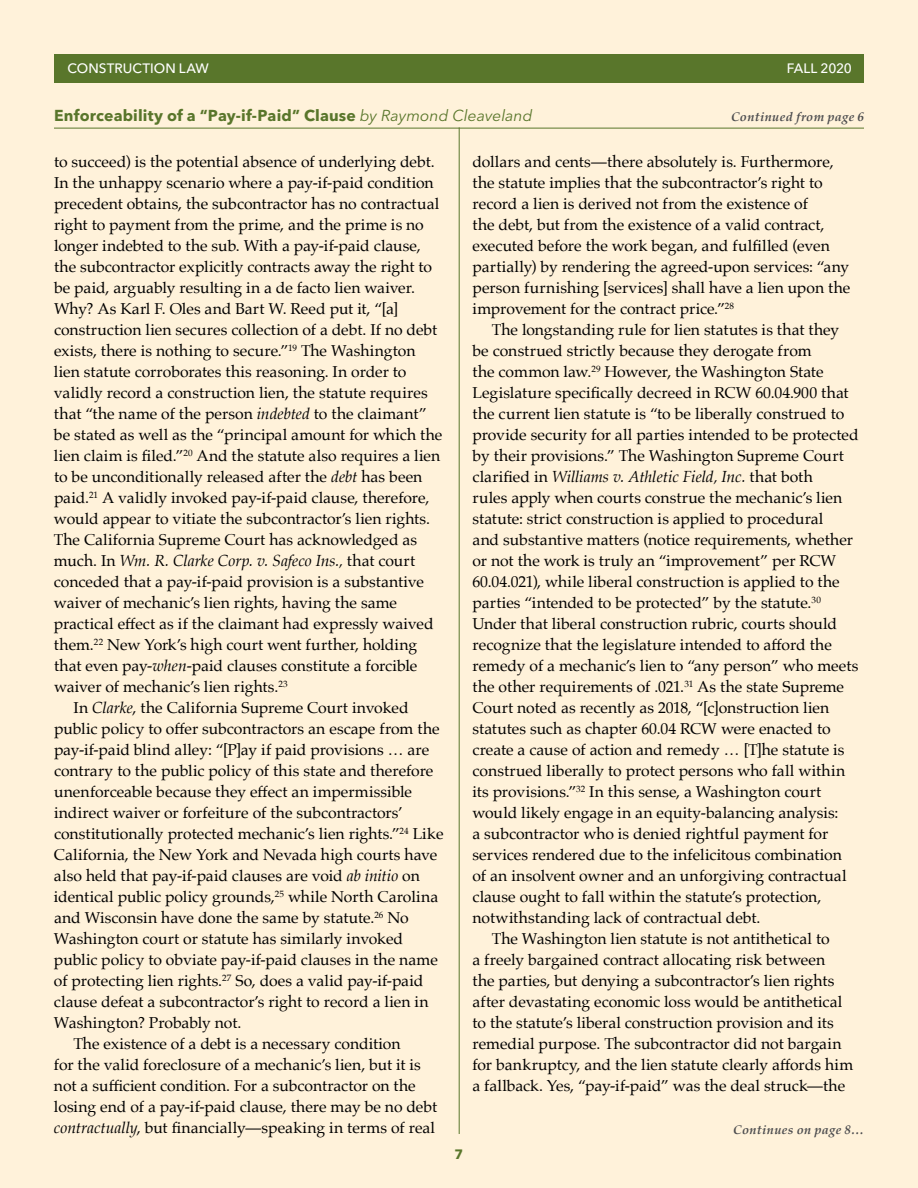
<style>
.page{position:relative;width:918px;height:1188px;background:#fff}
.page>*{position:absolute;margin:0;border:0;box-sizing:border-box;transform-origin:0 0}
.t1{font:15.75px/21px "Palatino";color:#000}
.t2{font:italic 15.75px "Palatino";letter-spacing:-.005em;color:#000}
.t3{font:700 15.75px "Avenir Next LT Pro";letter-spacing:.01em;color:#59762b}
.t4{font:500 13.5px "Avenir Next LT Pro";letter-spacing:.005em;color:#fff}
.t5{font:500 13.5px "Avenir Next LT Pro";letter-spacing:-.015em;color:#fff}
.t6{font:700 13.5px "Avenir Next LT Pro";color:#59762b}
.t7{font:italic 700 12.75px "Palatino";letter-spacing:.03em;color:#4d4d4f}
.s1{font-weight:400;font-style:italic}
.s2{font-style:italic}
.s3{font-style:normal}
</style>
<div class="page">
<div style="left:0;top:0;width:918px;height:1187px;background:#fff2da"></div>
<hr style="left:54px;top:128px;width:810px;height:1px;background:#59762b">
<hr style="left:459px;top:127px;width:1px;height:1007px;background:#59762b">
<div style="left:54px;top:54px;width:810px;height:29px;background:#59762b"></div>
<p class="t4" style="left:68px;top:60px;width:143px">CONSTRUCTION LAW</p>
<p class="t5" style="left:787px;top:60px;width:67px">FALL 2020</p>
<p class="t3" style="left:54px;top:106px;width:480px">Enforceability of a “Pay-if-Paid” Clause <span class="s1">by Raymond Cleaveland</span></p>
<p class="t7" style="left:731px;top:106px;width:134px">Continued from page 6</p>
<p class="t1" style="left:54px;top:151px;width:382px">to succeed) is the potential absence of underlying debt.</p>
<p class="t1" style="left:54px;top:172px;width:381px">In the unhappy scenario where a pay-if-paid condition</p>
<p class="t1" style="left:54px;top:193px;width:387px">precedent obtains, the subcontractor has no contractual</p>
<p class="t1" style="left:54px;top:214px;width:371px">right to payment from the prime, and the prime is no</p>
<p class="t1" style="left:54px;top:235px;width:368px">longer indebted to the sub. With a pay-if-paid clause,</p>
<p class="t1" style="left:54px;top:256px;width:380px">the subcontractor explicitly contracts away the right to</p>
<p class="t1" style="left:54px;top:277px;width:363px">be paid, arguably resulting in a de facto lien waiver.</p>
<p class="t1" style="left:54px;top:298px;width:346px">Why? As Karl F. Oles and Bart W. Reed put it, “[a]</p>
<p class="t1" style="left:54px;top:319px;width:385px">construction lien secures collection of a debt. If no debt</p>
<p class="t1" style="left:54px;top:340px;width:363px">exists, there is nothing to secure.”<sup>19</sup> The Washington</p>
<p class="t1" style="left:54px;top:361px;width:354px">lien statute corroborates this reasoning. In order to</p>
<p class="t1" style="left:54px;top:382px;width:375px">validly record a construction lien, the statute requires</p>
<p class="t1" style="left:54px;top:403px;width:374px">that “the name of the person <span class="s2">indebted</span> to the claimant”</p>
<p class="t1" style="left:54px;top:424px;width:390px">be stated as well as the “principal amount for which the</p>
<p class="t1" style="left:54px;top:445px;width:388px">lien claim is filed.”<sup>20</sup> And the statute also requires a lien</p>
<p class="t1" style="left:54px;top:466px;width:370px">to be unconditionally released after the <span class="s2">debt</span> has been</p>
<p class="t1" style="left:54px;top:487px;width:377px">paid.<sup>21</sup> A validly invoked pay-if-paid clause, therefore,</p>
<p class="t1" style="left:54px;top:508px;width:378px">would appear to vitiate the subcontractor’s lien rights.</p>
<p class="t1" style="left:54px;top:529px;width:365px">The California Supreme Court has acknowledged as</p>
<p class="t2" style="left:54px;top:549px;width:363px"><span class="s3">much. In</span> Wm. R. Clarke Corp. v. Safeco Ins., <span class="s3">that court</span></p>
<p class="t1" style="left:54px;top:571px;width:372px">conceded that a pay-if-paid provision is a substantive</p>
<p class="t1" style="left:54px;top:592px;width:345px">waiver of mechanic’s lien rights, having the same</p>
<p class="t1" style="left:54px;top:613px;width:381px">practical effect as if the claimant had expressly waived</p>
<p class="t1" style="left:54px;top:634px;width:365px">them.<sup>22</sup> New York’s high court went further, holding</p>
<p class="t1" style="left:54px;top:655px;width:365px">that even pay-<span class="s2">when</span>-paid clauses constitute a forcible</p>
<p class="t1" style="left:54px;top:676px;width:235px">waiver of mechanic’s lien rights.<sup>23</sup></p>
<p class="t1" style="left:74px;top:697px;width:337px">In <span class="s2">Clarke</span>, the California Supreme Court invoked</p>
<p class="t1" style="left:54px;top:718px;width:387px">public policy to offer subcontractors an escape from the</p>
<p class="t1" style="left:54px;top:739px;width:377px">pay-if-paid blind alley: “[P]ay if paid provisions … are</p>
<p class="t1" style="left:54px;top:760px;width:381px">contrary to the public policy of this state and therefore</p>
<p class="t1" style="left:54px;top:781px;width:360px">unenforceable because they effect an impermissible</p>
<p class="t1" style="left:54px;top:802px;width:350px">indirect waiver or forfeiture of the subcontractors’</p>
<p class="t1" style="left:54px;top:823px;width:391px">constitutionally protected mechanic’s lien rights.”<sup>24</sup> Like</p>
<p class="t1" style="left:54px;top:844px;width:385px">California, the New York and Nevada high courts have</p>
<p class="t1" style="left:54px;top:865px;width:367px">also held that pay-if-paid clauses are void <span class="s2">ab initio</span> on</p>
<p class="t1" style="left:54px;top:886px;width:386px">identical public policy grounds,<sup>25</sup> while North Carolina</p>
<p class="t1" style="left:54px;top:907px;width:356px">and Wisconsin have done the same by statute.<sup>26</sup> No</p>
<p class="t1" style="left:54px;top:928px;width:351px">Washington court or statute has similarly invoked</p>
<p class="t1" style="left:54px;top:949px;width:385px">public policy to obviate pay-if-paid clauses in the name</p>
<p class="t1" style="left:54px;top:970px;width:371px">of protecting lien rights.<sup>27</sup> So, does a valid pay-if-paid</p>
<p class="t1" style="left:54px;top:991px;width:376px">clause defeat a subcontractor’s right to record a lien in</p>
<p class="t1" style="left:54px;top:1012px;width:189px">Washington? Probably not.</p>
<p class="t1" style="left:73px;top:1033px;width:329px">The existence of a debt is a necessary condition</p>
<p class="t1" style="left:54px;top:1054px;width:368px">for the valid foreclosure of a mechanic’s lien, but it is</p>
<p class="t1" style="left:54px;top:1075px;width:363px">not a sufficient condition. For a subcontractor on the</p>
<p class="t1" style="left:54px;top:1096px;width:385px">losing end of a pay-if-paid clause, there may be no debt</p>
<p class="t1" style="left:54px;top:1117px;width:383px"><span class="s2">contractually</span>, but financially—speaking in terms of real</p>
<p class="t1" style="left:472px;top:151px;width:379px">dollars and cents—there absolutely is. Furthermore, the statute implies that the subcontractor’s right to record a lien is derived not from the existence of<br>the debt, but from the existence of a valid contract, executed before the work began, and fulfilled (even partially) by rendering the agreed-upon services: “any person furnishing [services] shall have a lien upon the improvement for the contract price.”<sup>28</sup></p>
<p class="t1" style="left:492px;top:319px;width:349px">The longstanding rule for lien statutes is that they</p>
<p class="t1" style="left:472px;top:340px;width:341px">be construed strictly because they derogate from</p>
<p class="t1" style="left:472px;top:361px;width:353px">the common law.<sup>29</sup> However, the Washington State</p>
<p class="t1" style="left:472px;top:382px;width:378px">Legislature specifically decreed in RCW 60.04.900 that</p>
<p class="t1" style="left:472px;top:403px;width:373px">the current lien statute is “to be liberally construed to</p>
<p class="t1" style="left:472px;top:424px;width:388px">provide security for all parties intended to be protected</p>
<p class="t1" style="left:472px;top:445px;width:373px">by their provisions.” The Washington Supreme Court</p>
<p class="t2" style="left:472px;top:464px;width:342px"><span class="s3">clarified in</span> Williams v. Athletic Field, Inc. <span class="s3">that both</span></p>
<p class="t1" style="left:472px;top:487px;width:371px">rules apply when courts construe the mechanic’s lien</p>
<p class="t1" style="left:472px;top:508px;width:352px">statute: strict construction is applied to procedural</p>
<p class="t1" style="left:472px;top:529px;width:382px">and substantive matters (notice requirements, whether</p>
<p class="t1" style="left:472px;top:550px;width:365px">or not the work is truly an “improvement” per RCW</p>
<p class="t1" style="left:472px;top:571px;width:369px">60.04.021), while liberal construction is applied to the</p>
<p class="t1" style="left:472px;top:592px;width:350px">parties “intended to be protected” by the statute.<sup>30</sup></p>
<p class="t1" style="left:472px;top:613px;width:366px">Under that liberal construction rubric, courts should</p>
<p class="t1" style="left:472px;top:634px;width:361px">recognize that the legislature intended to afford the</p>
<p class="t1" style="left:472px;top:655px;width:387px">remedy of a mechanic’s lien to “any person” who meets</p>
<p class="t1" style="left:472px;top:676px;width:373px">the other requirements of .021.<sup>31</sup> As the state Supreme</p>
<p class="t1" style="left:472px;top:697px;width:358px">Court noted as recently as 2018, “[c]onstruction lien</p>
<p class="t1" style="left:472px;top:718px;width:360px">statutes such as chapter 60.04 RCW were enacted to</p>
<p class="t1" style="left:472px;top:739px;width:374px">create a cause of action and remedy … [T]he statute is</p>
<p class="t1" style="left:472px;top:760px;width:374px">construed liberally to protect persons who fall within</p>
<p class="t1" style="left:472px;top:781px;width:350px">its provisions.”<sup>32</sup> In this sense, a Washington court</p>
<p class="t1" style="left:472px;top:802px;width:368px">would likely engage in an equity-balancing analysis:</p>
<p class="t1" style="left:472px;top:823px;width:357px">a subcontractor who is denied rightful payment for</p>
<p class="t1" style="left:472px;top:844px;width:371px">services rendered due to the infelicitous combination</p>
<p class="t1" style="left:472px;top:865px;width:376px">of an insolvent owner and an unforgiving contractual</p>
<p class="t1" style="left:472px;top:886px;width:350px">clause ought to fall within the statute’s protection,</p>
<p class="t1" style="left:472px;top:907px;width:290px">notwithstanding lack of contractual debt.</p>
<p class="t1" style="left:492px;top:928px;width:339px">The Washington lien statute is not antithetical to</p>
<p class="t1" style="left:472px;top:949px;width:354px">a freely bargained contract allocating risk between</p>
<p class="t1" style="left:472px;top:970px;width:363px">the parties, but denying a subcontractor’s lien rights</p>
<p class="t1" style="left:472px;top:991px;width:371px">after devastating economic loss would be antithetical</p>
<p class="t1" style="left:472px;top:1012px;width:363px">to the statute’s liberal construction provision and its</p>
<p class="t1" style="left:472px;top:1033px;width:371px">remedial purpose. The subcontractor did not bargain</p>
<p class="t1" style="left:472px;top:1054px;width:382px">for bankruptcy, and the lien statute clearly affords him</p>
<p class="t1" style="left:472px;top:1075px;width:374px">a fallback. Yes, “pay-if-paid” was the deal struck—the</p>
<p class="t6" style="left:455px;top:1146px;width:10px">7</p>
<p class="t7" style="left:733px;top:1119px;width:132px">Continues on page 8…</p>
</div>
